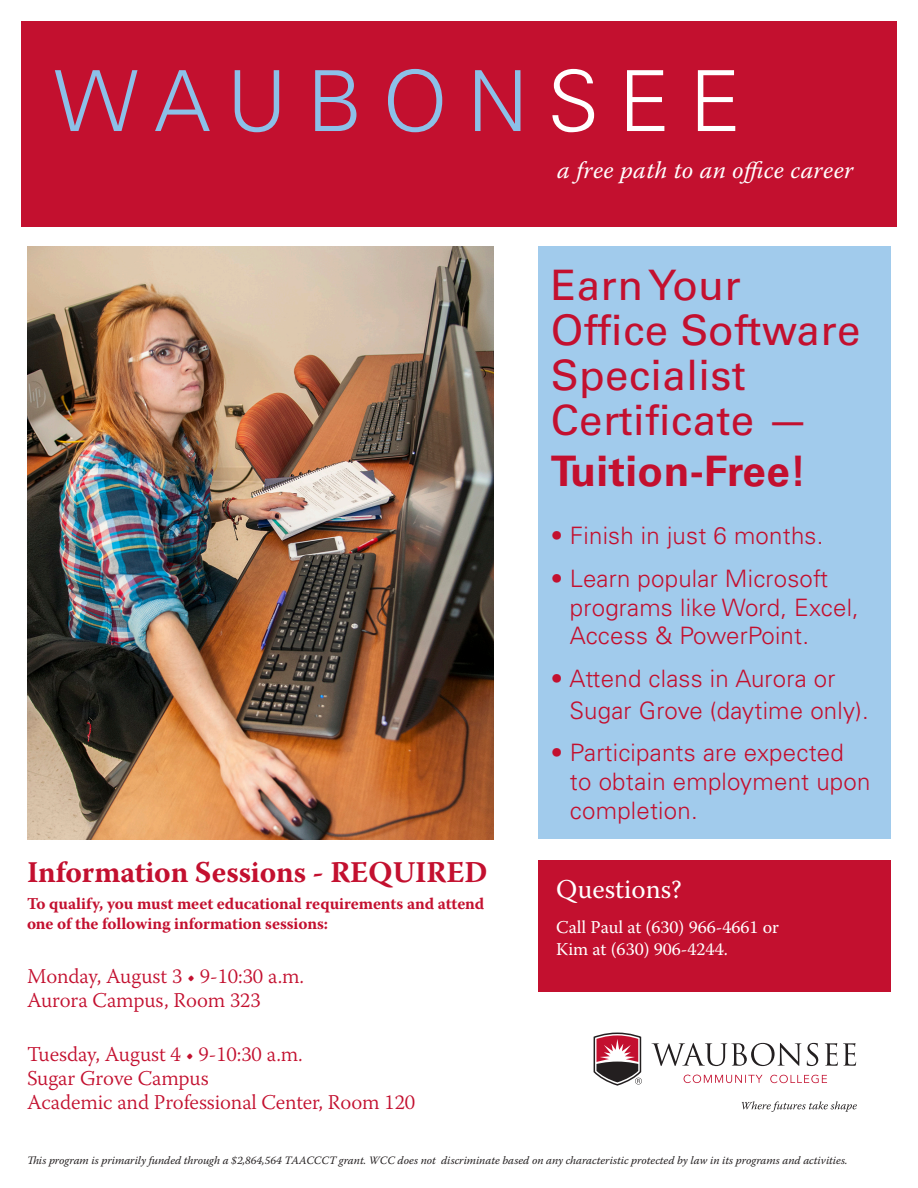
<style>
.page{position:relative;width:918px;height:1188px;background:#fff}
.page>*{position:absolute;margin:0;border:0;box-sizing:border-box;transform-origin:0 0}
.t1{font:300 84.3px "Univers LT Std";letter-spacing:.23em;color:#8cc0e8}
.t2{font:42px/45px "Univers LT Std";letter-spacing:.01em;color:#c3102f}
.t3{font:700 42px "Univers LT Std";letter-spacing:.01em;color:#c3102f}
.t4{font:700 30px "Warnock Pro";letter-spacing:-.005em;color:#c3102f}
.t5{font:27px "Warnock Pro";color:#fff}
.t6{font:300 24px/28.8px "Univers LT Std";letter-spacing:.01em;color:#c3102f}
.t7{font:italic 24px "Warnock Pro";letter-spacing:.015em;color:#fff}
.t8{font:300 21px/24px "Warnock Pro";letter-spacing:-.005em;color:#c3102f}
.t9{font:18px/21.6px "Warnock Pro";color:#fff}
.t10{font:700 16.5px/19.8px "Warnock Pro";letter-spacing:-.005em;color:#c3102f}
.t11{font:italic 11.25px "Warnock Pro";color:#231f20}
.s1{color:#fff}
</style>
<div class="page">
<div style="left:538px;top:246px;width:353px;height:593px;background:#a1cbec"></div>
<div style="left:21px;top:21px;width:876px;height:206px;background:#c3102f"></div>
<svg style="left:594px;top:1033px;width:48px;height:53px"></svg>
<svg style="left:652px;top:1043px;width:166px;height:23px"></svg>
<svg style="left:825px;top:1043px;width:31px;height:23px"></svg>
<svg style="left:684px;top:1075px;width:79px;height:8px"></svg>
<svg style="left:770px;top:1075px;width:57px;height:8px"></svg>
<svg style="left:742px;top:1101px;width:115px;height:11px"></svg>
<img style="left:27px;top:246px;width:466px;height:593px">
<div style="left:538px;top:860px;width:353px;height:131px;background:#c3102f"></div>
<p class="t1" style="left:54px;top:50px;width:688px">WAUBON<span class="s1">SEE</span></p>
<p class="t7" style="left:557px;top:156px;width:298px">a free path to an office career</p>
<p class="t2" style="left:551px;top:263px;width:311px">Earn Your<br>Office Software<br>Specialist<br>Certificate —</p>
<p class="t3" style="left:551px;top:446px;width:257px">Tuition-Free!</p>
<p class="t4" style="left:27px;top:854px;width:462px">Information Sessions - REQUIRED</p>
<p class="t10" style="left:27px;top:893px;width:459px">To qualify, you must meet educational requirements and attend one of the following information sessions:</p>
<p class="t8" style="left:27px;top:963px;width:279px">Monday, August 3 • 9-10:30 a.m.<br>Aurora Campus, Room 323</p>
<p class="t8" style="left:27px;top:1041px;width:390px">Tuesday, August 4 • 9-10:30 a.m.<br>Sugar Grove Campus<br>Academic and Professional Center, Room 120</p>
<p class="t6" style="left:551px;top:522px;width:274px">• Finish in just 6 months.</p>
<p class="t6" style="left:570px;top:564px;width:291px;text-indent:-19px">• Learn popular Microsoft programs like Word, Excel,<br>Access &amp; PowerPoint.</p>
<p class="t6" style="left:569px;top:662px;width:301px;line-height:32.4px;text-indent:-19px">• Attend class in Aurora or<br>Sugar Grove (daytime only).</p>
<p class="t6" style="left:570px;top:738px;width:302px;text-indent:-19px">• Participants are expected to obtain employment upon completion.</p>
<p class="t5" style="left:556px;top:873px;width:127px">Questions?</p>
<p class="t9" style="left:556px;top:916px;width:224px">Call Paul at (630) 966-4661 or<br>Kim at (630) 906-4244.</p>
<p class="t11" style="left:27px;top:1153px;width:822px">This program is primarily funded through a $2,864,564 TAACCCT grant. WCC does not discriminate based on any characteristic protected by law in its programs and activities.</p>
</div>
